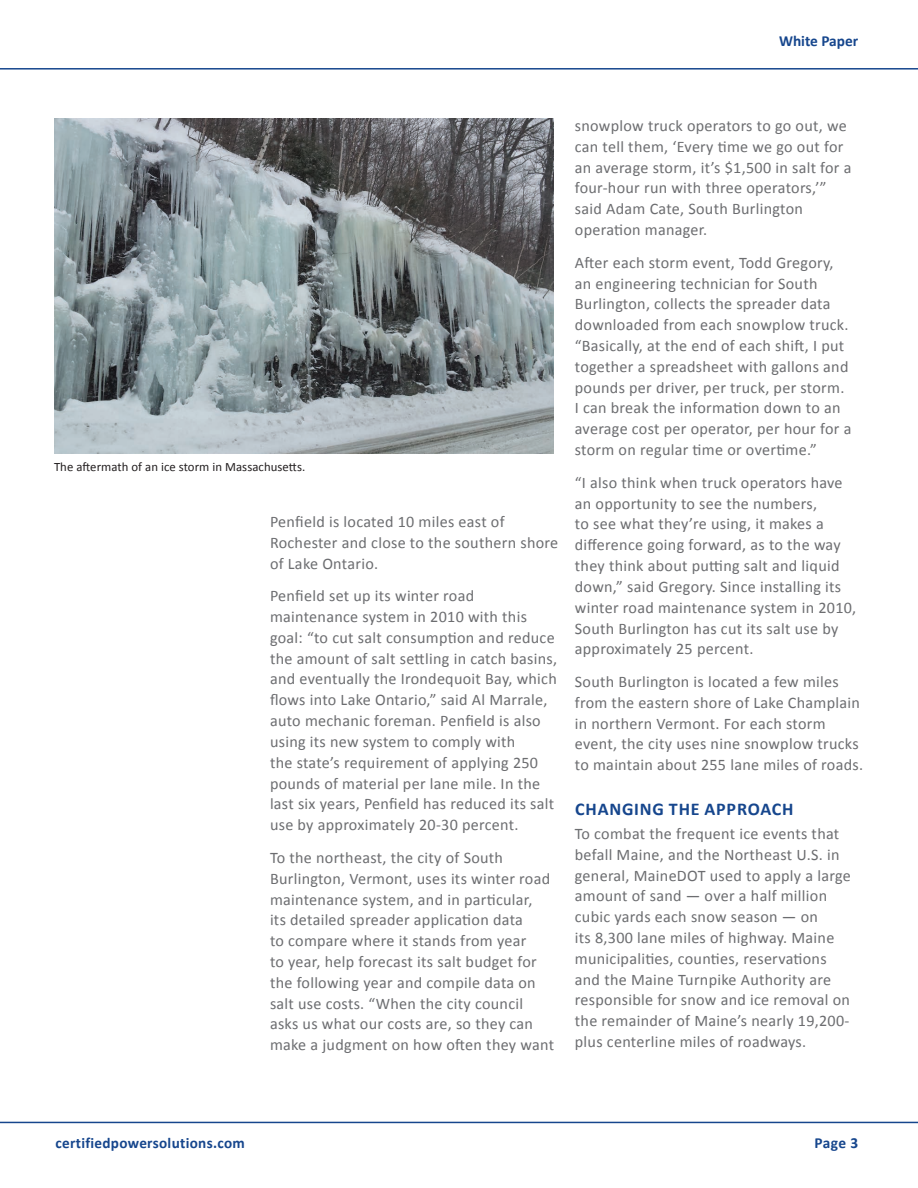
<style>
.page{position:relative;width:918px;height:1188px;background:#fff}
.page>*{position:absolute;margin:0;border:0;box-sizing:border-box;transform-origin:0 0}
.t1{font:700 18px "Calibri";letter-spacing:.045em;color:#16468d}
.t2{font:16.2px/20.9px "Calibri";letter-spacing:.02em;color:#6c6d70}
.t3{font:700 15.3px "Calibri";color:#16468d}
.t4{font:700 15.15px "Calibri";letter-spacing:.02em;color:#16468d}
.t5{font:12.75px "Calibri";letter-spacing:.005em;color:#231f20}
</style>
<div class="page">
<hr style="left:0;top:1122px;width:918px;height:1px;background:#16468d">
<hr style="left:0;top:68px;width:918px;height:2px;background:#16468d">
<img style="left:54px;top:119px;width:500px;height:335px">
<p class="t3" style="left:779px;top:30px;width:81px">White Paper</p>
<p class="t5" style="left:54px;top:458px;width:253px">The aftermath of an ice storm in Massachusetts.</p>
<p class="t2" style="left:270px;top:511px;width:290px">Penfield is located 10 miles east of<br>Rochester and close to the southern shore of Lake Ontario.</p>
<p class="t2" style="left:270px;top:585px;width:289px">Penfield set up its winter road maintenance system in 2010 with this goal: “to cut salt consumption and reduce the amount of salt settling in catch basins, and eventually the Irondequoit Bay, which flows into Lake Ontario,” said Al Marrale, auto mechanic foreman. Penfield is also using its new system to comply with<br>the state’s requirement of applying 250 pounds of material per lane mile. In the last six years, Penfield has reduced its salt use by approximately 20-30 percent.</p>
<p class="t2" style="left:270px;top:847px;width:286px">To the northeast, the city of South Burlington, Vermont, uses its winter road maintenance system, and in particular,<br>its detailed spreader application data<br>to compare where it stands from year<br>to year, help forecast its salt budget for the following year and compile data on salt use costs. “When the city council asks us what our costs are, so they can make a judgment on how often they want</p>
<p class="t2" style="left:575px;top:115px;width:278px">snowplow truck operators to go out, we can tell them, ‘Every time we go out for an average storm, it’s $1,500 in salt for a four-hour run with three operators,’” said Adam Cate, South Burlington operation manager.</p>
<p class="t2" style="left:575px;top:252px;width:278px">After each storm event, Todd Gregory, an engineering technician for South Burlington, collects the spreader data downloaded from each snowplow truck. “Basically, at the end of each shift, I put together a spreadsheet with gallons and pounds per driver, per truck, per storm.<br>I can break the information down to an average cost per operator, per hour for a storm on regular time or overtime.”</p>
<p class="t2" style="left:575px;top:472px;width:283px">“I also think when truck operators have an opportunity to see the numbers,<br>to see what they’re using, it makes a difference going forward, as to the way they think about putting salt and liquid down,” said Gregory. Since installing its winter road maintenance system in 2010, South Burlington has cut its salt use by approximately 25 percent.</p>
<p class="t2" style="left:575px;top:671px;width:290px">South Burlington is located a few miles from the eastern shore of Lake Champlain in northern Vermont. For each storm event, the city uses nine snowplow trucks to maintain about 255 lane miles of roads.</p>
<p class="t1" style="left:575px;top:796px;width:220px">CHANGING THE APPROACH</p>
<p class="t2" style="left:575px;top:823px;width:278px">To combat the frequent ice events that befall Maine, and the Northeast U.S. in general, MaineDOT used to apply a large amount of sand — over a half million cubic yards each snow season — on<br>its 8,300 lane miles of highway. Maine municipalities, counties, reservations and the Maine Turnpike Authority are responsible for snow and ice removal on the remainder of Maine’s nearly 19,200- plus centerline miles of roadways.</p>
<p class="t4" style="left:56px;top:1132px;width:191px">certifiedpowersolutions.com</p>
<p class="t3" style="left:814px;top:1132px;width:45px">Page 3</p>
</div>
